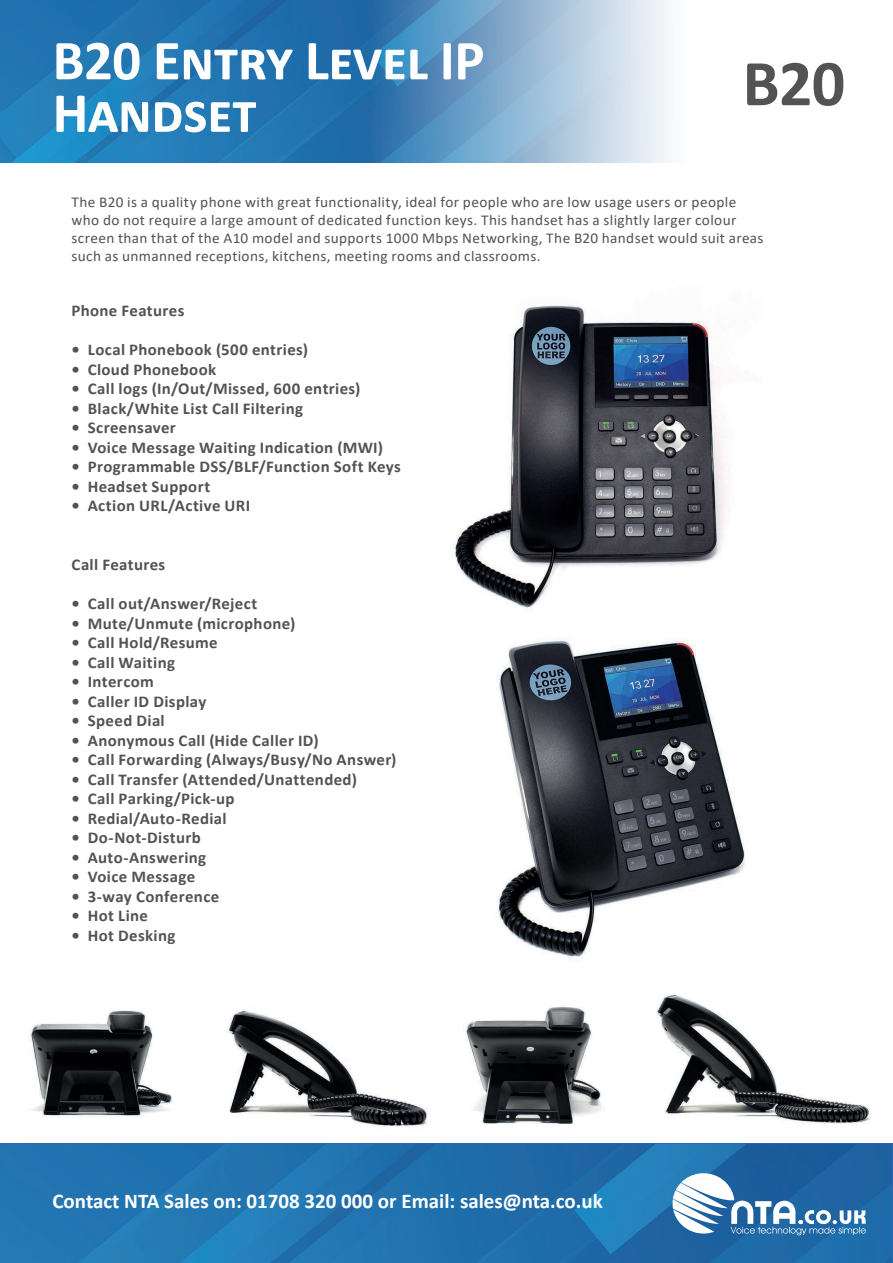
<style>
.page{position:relative;width:893px;height:1263px;background:#fff}
.page>*{position:absolute;margin:0;border:0;box-sizing:border-box;transform-origin:0 0}
.t1{font:700 66px "Calibri";color:#535355}
.t2{font:700 57px/52.5px "Calibri";letter-spacing:-.01em;color:#fff}
.t3{font:700 21px "Calibri";color:#fff}
.t4{font:700 16.5px "Calibri";letter-spacing:.02em;color:#535355}
.t5{font:15px/18px "Calibri";letter-spacing:.025em;color:#535355}
</style>
<div class="page">
<img style="left:29px;top:303px;width:842px;height:825px">
<img style="left:0;top:0;width:367px;height:163px">
<img style="left:0;top:1144px;width:892px;height:119px">
<svg style="left:367px;top:0;width:304px;height:163px;background:#8cb3d2"></svg>
<svg style="left:672px;top:1173px;width:194px;height:62px"></svg>
<div style="left:52px;top:275px;width:377px;height:692px;background:#fff"></div>
<h2 class="t2" style="left:53px;top:33px;width:434px">B20 Entry Level IP<br>Handset</h2>
<h1 class="t1" style="left:743px;top:37px;width:104px">B20</h1>
<p class="t5" style="left:72px;top:192px;width:693px">The B20 is a quality phone with great functionality, ideal for people who are low usage users or people who do not require a large amount of dedicated function keys. This handset has a slightly larger colour screen than that of the A10 model and supports 1000 Mbps Networking, The B20 handset would suit areas such as unmanned receptions, kitchens, meeting rooms and classrooms.</p>
<p class="t4" style="left:72px;top:299px;width:114px">Phone Features</p>
<p class="t4" style="left:72px;top:338px;width:238px">• Local Phonebook (500 entries)</p>
<p class="t4" style="left:72px;top:358px;width:146px">• Cloud Phonebook</p>
<p class="t4" style="left:72px;top:377px;width:290px">• Call logs (In/Out/Missed, 600 entries)</p>
<p class="t4" style="left:72px;top:397px;width:233px">• Black/White List Call Filtering</p>
<p class="t4" style="left:72px;top:416px;width:106px">• Screensaver</p>
<p class="t4" style="left:72px;top:436px;width:313px">• Voice Message Waiting Indication (MWI)</p>
<p class="t4" style="left:72px;top:455px;width:331px">• Programmable DSS/BLF/Function Soft Keys</p>
<p class="t4" style="left:72px;top:475px;width:140px">• Headset Support</p>
<p class="t4" style="left:72px;top:494px;width:180px">• Action URL/Active URI</p>
<p class="t4" style="left:72px;top:553px;width:95px">Call Features</p>
<p class="t4" style="left:72px;top:592px;width:187px">• Call out/Answer/Reject</p>
<p class="t4" style="left:72px;top:611px;width:225px">• Mute/Unmute (microphone)</p>
<p class="t4" style="left:72px;top:631px;width:148px">• Call Hold/Resume</p>
<p class="t4" style="left:72px;top:650px;width:105px">• Call Waiting</p>
<p class="t4" style="left:72px;top:670px;width:84px">• Intercom</p>
<p class="t4" style="left:72px;top:689px;width:136px">• Caller ID Display</p>
<p class="t4" style="left:72px;top:709px;width:95px">• Speed Dial</p>
<p class="t4" style="left:72px;top:728px;width:249px">• Anonymous Call (Hide Caller ID)</p>
<p class="t4" style="left:72px;top:748px;width:326px">• Call Forwarding (Always/Busy/No Answer)</p>
<p class="t4" style="left:72px;top:767px;width:287px">• Call Transfer (Attended/Unattended)</p>
<p class="t4" style="left:72px;top:787px;width:165px">• Call Parking/Pick-up</p>
<p class="t4" style="left:72px;top:806px;width:157px">• Redial/Auto-Redial</p>
<p class="t4" style="left:72px;top:826px;width:131px">• Do-Not-Disturb</p>
<p class="t4" style="left:72px;top:845px;width:136px">• Auto-Answering</p>
<p class="t4" style="left:72px;top:865px;width:125px">• Voice Message</p>
<p class="t4" style="left:72px;top:884px;width:149px">• 3-way Conference</p>
<p class="t4" style="left:72px;top:904px;width:78px">• Hot Line</p>
<p class="t4" style="left:72px;top:923px;width:106px">• Hot Desking</p>
<p class="t3" style="left:53px;top:1186px;width:552px">Contact NTA Sales on: 01708 320 000 or Email: sales@nta.co.uk</p>
</div>
